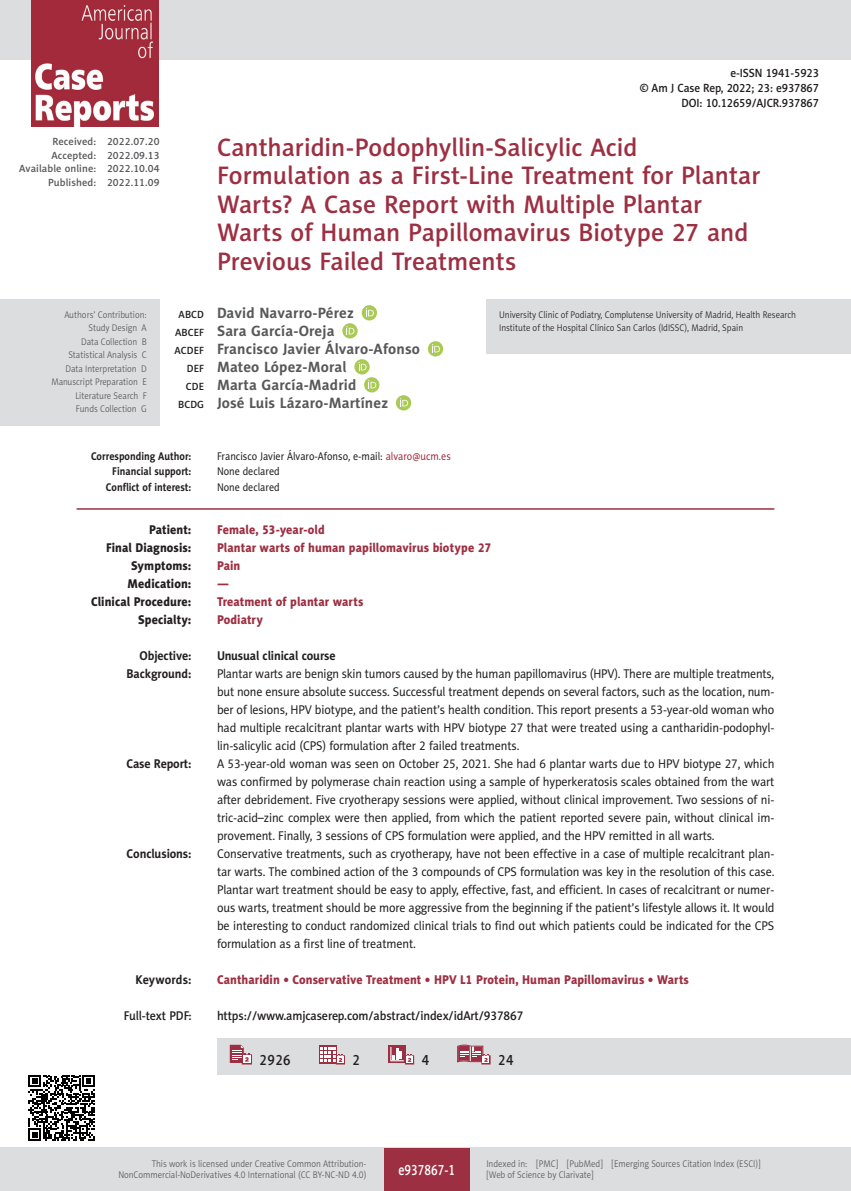
<style>
.page{position:relative;width:851px;height:1191px;background:#fff}
.page>*{position:absolute;margin:0;border:0;box-sizing:border-box;transform-origin:0 0}
.AJCR_Tytul{font:25.5px/28.5px "Naomi Sans EFN Medium";color:#9d2f42}
.AJCR_Autorzy{font:700 15px "Naomi Sans EFN";letter-spacing:.01em;color:#57585a}
.AJCR_e-PAGINA{font:15px "Naomi Sans EFN Medium";color:#fff;scale:.8 1}
.AJCR_dane{font:15px "Naomi Sans EFN Medium";letter-spacing:.03em;color:#231f20;scale:.9 1}
.AJCR_Summary_body{font:12.75px/18px "Naomi Sans EFN";letter-spacing:-.01em;color:#231f20;text-align:justify;scale:.95 1}
.AJCR_Summary_body-2{font:12.75px/18px "Naomi Sans EFN";letter-spacing:-.01em;color:#231f20;text-align:justify;scale:.94 1}
.AJCR_keywords{font:12.75px "Naomi Sans EFN Heavy";letter-spacing:.005em;color:#9d2f42;scale:.95 1}
.AJCR_keywords-2{font:12.75px "Naomi Sans EFN Heavy";letter-spacing:.005em;color:#231f20;scale:.95 1}
.AJCR_full_text_pdf{font:12.75px "Naomi Sans EFN Medium";letter-spacing:-.01em;color:#231f20;scale:.95 1}
.AJCR_Summary_body-3{font:700 12.75px "Naomi Sans EFN";letter-spacing:-.01em;color:#231f20;scale:.95 1}
.AJCR_Summary_body-4{font:700 12.75px "Naomi Sans EFN";letter-spacing:-.01em;color:#231f20;scale:.94 1}
.AJCR_keywords-3{font:700 12.75px "Naomi Sans EFN";letter-spacing:.005em;color:#231f20;scale:.95 1}
.AJCR_full_text_pdf-2{font:12px "Naomi Sans EFN Medium";letter-spacing:-.01em;color:#231f20;scale:.95 1}
.AJCR_Adres{font:11.25px "Naomi Sans EFN";color:#231f20;scale:.9 1}
.AJCR_Adres-2{font:700 11.25px "Naomi Sans EFN";color:#231f20;scale:.9 1}
.t1{font:10.5px "Naomi Sans EFN Medium";letter-spacing:.01em;color:#57585a}
.t2{font:9.75px/11.2px "Naomi Sans EFN Light";color:#57585a;scale:.9 1}
.AJCR_Afiliacja{font:9.75px/13.5px "Naomi Sans EFN Light";color:#231f20;scale:.9 1}
.s1{font-family:"Naomi Sans EFN Medium";font-weight:400;font-size:10.5px;color:#231f20}
.s2{color:#9d2f42}
</style>
<div class="page">
<div style="left:217px;top:1038px;width:633px;height:36px;background:#dcdddf"></div>
<svg style="left:230px;top:1044px;width:22px;height:20px"></svg>
<div style="left:319px;top:1045px;width:17px;height:18px;background:#9d2f42"></div>
<svg style="left:320px;top:1046px;width:25px;height:18px"></svg>
<div style="left:388px;top:1045px;width:18px;height:18px;background:#9d2f42"></div>
<svg style="left:390px;top:1047px;width:24px;height:17px"></svg>
<svg style="left:457px;top:1044px;width:33px;height:20px"></svg>
<hr style="left:77px;top:508px;width:697px;height:2px;background:#9d2f42">
<svg style="left:361px;top:305px;width:16px;height:15px"></svg>
<svg style="left:366px;top:308px;width:8px;height:8px"></svg>
<svg style="left:342px;top:323px;width:15px;height:15px"></svg>
<svg style="left:346px;top:326px;width:8px;height:8px"></svg>
<div style="left:428px;top:341px;width:15px;height:15px;background:#a9cb55;border-radius:50%"></div>
<svg style="left:432px;top:344px;width:8px;height:8px"></svg>
<svg style="left:354px;top:359px;width:15px;height:15px"></svg>
<svg style="left:358px;top:362px;width:8px;height:8px"></svg>
<div style="left:364px;top:377px;width:15px;height:15px;background:#a9cb55;border-radius:50%"></div>
<svg style="left:368px;top:380px;width:8px;height:8px"></svg>
<div style="left:396px;top:395px;width:15px;height:15px;background:#a9cb55;border-radius:50%"></div>
<svg style="left:400px;top:398px;width:8px;height:8px"></svg>
<div style="left:0;top:300px;width:159px;height:126px;background:#dcdddf"></div>
<div style="left:486px;top:300px;width:364px;height:54px;background:#dcdddf"></div>
<svg style="left:28px;top:1075px;width:67px;height:66px"></svg>
<div style="left:0;top:0;width:850px;height:60px;background:#dcdddf"></div>
<img style="left:32px;top:0;width:127px;height:127px">
<div style="left:0;top:1148px;width:850px;height:43px;background:#dcdddf"></div>
<div style="left:384px;top:1147px;width:85px;height:43px;background:#9d2f42"></div>
<p class="t1" style="left:52px;top:136px;width:109px">Received: 2022.07.20</p>
<p class="t1" style="left:51px;top:149px;width:110px">Accepted: 2022.09.13</p>
<p class="t1" style="left:19px;top:163px;width:142px">Available online: 2022.10.04</p>
<p class="t1" style="left:48px;top:176px;width:113px">Published: 2022.11.09</p>
<p class="t2" style="left:64px;top:309px;width:93px">Authors’ Contribution:</p>
<p class="t2" style="left:88px;top:322px;width:66px">Study Design A</p>
<p class="t2" style="left:81px;top:336px;width:74px">Data Collection B</p>
<p class="t2" style="left:68px;top:349px;width:89px">Statistical Analysis C</p>
<p class="t2" style="left:65px;top:363px;width:92px">Data Interpretation D</p>
<p class="t2" style="left:51px;top:376px;width:107px">Manuscript Preparation E</p>
<p class="t2" style="left:75px;top:390px;width:81px">Literature Search F</p>
<p class="t2" style="left:76px;top:403px;width:80px">Funds Collection G</p>
<p class="AJCR_full_text_pdf-2" style="left:730px;top:66px;width:95px">e-ISSN 1941-5923</p>
<p class="AJCR_full_text_pdf-2" style="left:639px;top:81px;width:190px">© Am J Case Rep, 2022; 23: e937867</p>
<p class="AJCR_full_text_pdf-2" style="left:681px;top:96px;width:146px">DOI: 10.12659/AJCR.937867</p>
<p class="AJCR_Tytul" style="left:217px;top:133px;width:544px">Cantharidin-Podophyllin-Salicylic Acid Formulation as a First-Line Treatment for Plantar Warts? A Case Report with Multiple Plantar Warts of Human Papillomavirus Biotype 27 and Previous Failed Treatments</p>
<p class="AJCR_Autorzy" style="left:178px;top:304px;width:177px"><span class="s1">ABCD</span> David Navarro-Pérez</p>
<p class="AJCR_Autorzy" style="left:175px;top:322px;width:161px"><span class="s1">ABCEF</span> Sara García-Oreja</p>
<p class="AJCR_Autorzy" style="left:174px;top:340px;width:247px"><span class="s1">ACDEF</span> Francisco Javier Álvaro-Afonso</p>
<p class="AJCR_Autorzy" style="left:187px;top:358px;width:161px"><span class="s1">DEF</span> Mateo López-Moral</p>
<p class="AJCR_Autorzy" style="left:186px;top:376px;width:172px"><span class="s1">CDE</span> Marta García-Madrid</p>
<p class="AJCR_Autorzy" style="left:178px;top:394px;width:211px"><span class="s1">BCDG</span> José Luis Lázaro-Martínez</p>
<p class="AJCR_Afiliacja" style="left:499px;top:308px;width:331px">University Clinic of Podiatry, Complutense University of Madrid, Health Research<br>Institute of the Hospital Clínico San Carlos (IdISSC), Madrid, Spain</p>
<p class="AJCR_Adres-2" style="left:91px;top:449px;width:113px">Corresponding Author:</p>
<p class="AJCR_Adres" style="left:217px;top:449px;width:261px">Francisco Javier Álvaro-Afonso, e-mail: <span class="s2">alvaro@ucm.es</span></p>
<p class="AJCR_Adres-2" style="left:112px;top:465px;width:89px">Financial support:</p>
<p class="AJCR_Adres" style="left:217px;top:465px;width:71px">None declared</p>
<p class="AJCR_Adres-2" style="left:106px;top:481px;width:97px">Conflict of interest:</p>
<p class="AJCR_Adres" style="left:217px;top:481px;width:71px">None declared</p>
<p class="AJCR_keywords-2" style="left:149px;top:522px;width:46px">Patient:</p>
<p class="AJCR_keywords" style="left:217px;top:522px;width:115px">Female, 53-year-old</p>
<p class="AJCR_keywords-2" style="left:106px;top:540px;width:91px">Final Diagnosis:</p>
<p class="AJCR_keywords" style="left:217px;top:540px;width:290px">Plantar warts of human papillomavirus biotype 27</p>
<p class="AJCR_keywords-2" style="left:131px;top:558px;width:65px">Symptoms:</p>
<p class="AJCR_keywords" style="left:217px;top:558px;width:26px">Pain</p>
<p class="AJCR_keywords-2" style="left:128px;top:576px;width:69px">Medication:</p>
<p class="AJCR_keywords" style="left:217px;top:576px;width:14px">—</p>
<p class="AJCR_keywords-2" style="left:91px;top:594px;width:107px">Clinical Procedure:</p>
<p class="AJCR_keywords" style="left:217px;top:594px;width:156px">Treatment of plantar warts</p>
<p class="AJCR_keywords-2" style="left:138px;top:612px;width:58px">Specialty:</p>
<p class="AJCR_keywords" style="left:217px;top:612px;width:50px">Podiatry</p>
<p class="AJCR_Summary_body-3" style="left:139px;top:648px;width:56px">Objective:</p>
<p class="AJCR_Summary_body-3" style="left:217px;top:648px;width:126px">Unusual clinical course</p>
<p class="AJCR_Summary_body-4" style="left:126px;top:666px;width:71px">Background:</p>
<p class="AJCR_Summary_body-2" style="left:217px;top:665px;width:594px">Plantar warts are benign skin tumors caused by the human papillomavirus (HPV). There are multiple treatments, but none ensure absolute success. Successful treatment depends on several factors, such as the location, num&shy;ber of lesions, HPV biotype, and the patient’s health condition. This report presents a 53-year-old woman who had multiple recalcitrant plantar warts with HPV biotype 27 that were treated using a cantharidin-podophyl&shy;lin-salicylic acid (CPS) formulation after 2 failed treatments.</p>
<p class="AJCR_Summary_body-3" style="left:126px;top:756px;width:70px">Case Report:</p>
<p class="AJCR_Summary_body" style="left:217px;top:755px;width:588px">A 53-year-old woman was seen on October 25, 2021. She had 6 plantar warts due to HPV biotype 27, which was confirmed by polymerase chain reaction using a sample of hyperkeratosis scales obtained from the wart after debridement. Five cryotherapy sessions were applied, without clinical improvement. Two sessions of ni&shy;tric-acid–zinc complex were then applied, from which the patient reported severe pain, without clinical im&shy;provement. Finally, 3 sessions of CPS formulation were applied, and the HPV remitted in all warts.</p>
<p class="AJCR_Summary_body-3" style="left:127px;top:846px;width:70px">Conclusions:</p>
<p class="AJCR_Summary_body" style="left:217px;top:845px;width:588px">Conservative treatments, such as cryotherapy, have not been effective in a case of multiple recalcitrant plan&shy;tar warts. The combined action of the 3 compounds of CPS formulation was key in the resolution of this case.<br>Plantar wart treatment should be easy to apply, effective, fast, and efficient. In cases of recalcitrant or numer&shy;ous warts, treatment should be more aggressive from the beginning if the patient’s lifestyle allows it. It would be interesting to conduct randomized clinical trials to find out which patients could be indicated for the CPS formulation as a first line of treatment.</p>
<p class="AJCR_keywords-3" style="left:135px;top:972px;width:60px">Keywords:</p>
<p class="AJCR_keywords" style="left:217px;top:972px;width:498px">Cantharidin • Conservative Treatment • HPV L1 Protein, Human Papillomavirus • Warts</p>
<p class="AJCR_full_text_pdf" style="left:124px;top:1008px;width:73px">Full-text PDF:</p>
<p class="AJCR_full_text_pdf" style="left:217px;top:1008px;width:324px">https://www.amjcaserep.com/abstract/index/idArt/937867</p>
<p class="AJCR_dane" style="left:259px;top:1050px;width:36px">2926</p>
<p class="AJCR_dane" style="left:352px;top:1050px;width:10px">2</p>
<p class="AJCR_dane" style="left:421px;top:1050px;width:10px">4</p>
<p class="AJCR_dane" style="left:498px;top:1050px;width:19px">24</p>
<p class="t2" style="left:118px;top:1158px;width:277px;text-align:right">This work is licensed under Creative Common Attribution-<br>NonCommercial-NoDerivatives 4.0 International (CC BY-NC-ND 4.0)</p>
<p class="AJCR_e-PAGINA" style="left:398px;top:1160px;width:72px">e937867-1</p>
<p class="t2" style="left:486px;top:1158px;width:306px">Indexed in: [PMC] [PubMed] [Emerging Sources Citation Index (ESCI)] [Web of Science by Clarivate]</p>
</div>
